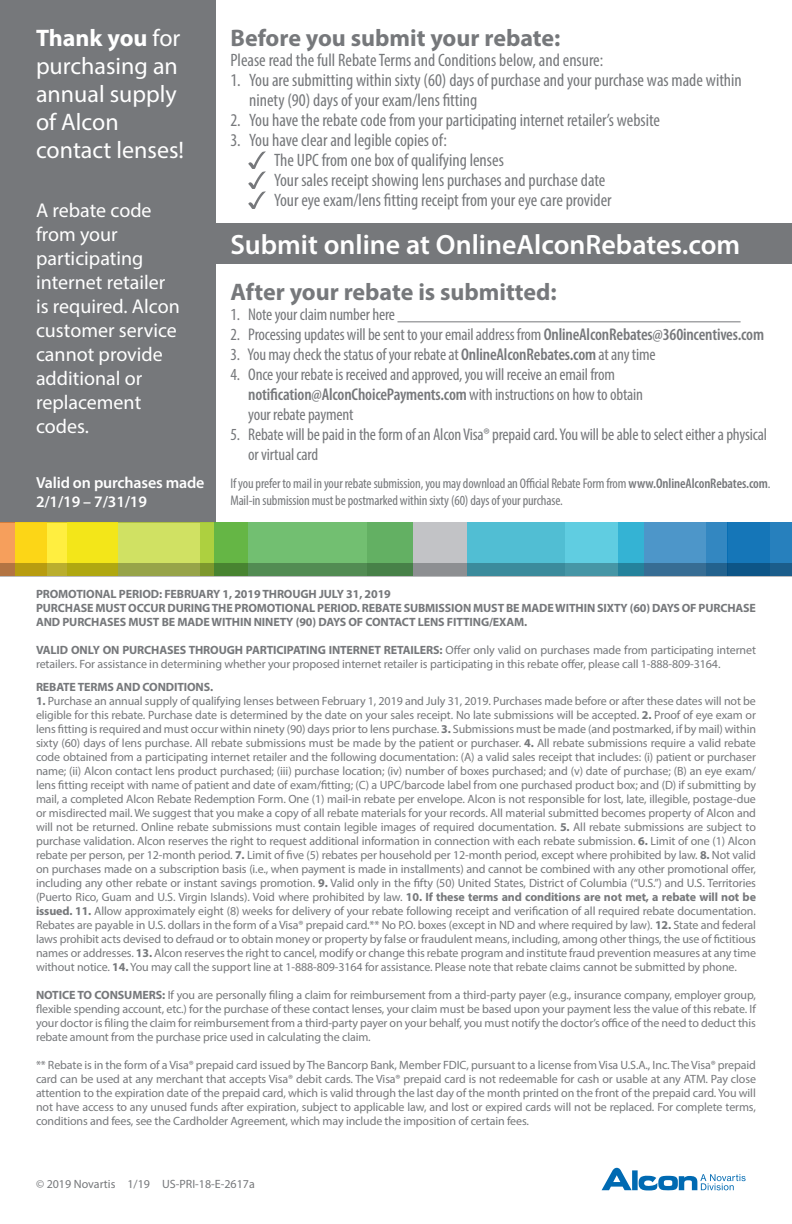
<style>
.page{position:relative;width:792px;height:1224px;background:#fff}
.page>*{position:absolute;margin:0;border:0;box-sizing:border-box;transform-origin:0 0}
.t1{font:600 28px "Myriad Pro";color:#fff}
.t2{font:24px/28px "Myriad Pro";color:#fff}
.t3{font:700 24px "Myriad Pro";color:#76787b}
.t4{font:20px/24px "Myriad Pro";color:#fff}
.t5{font:condensed 18px/20px "Myriad Pro";color:#76787b}
.t6{font:condensed 17px/20px "Myriad Pro";letter-spacing:-.01em;color:#76787b}
.t7{font:600 16px "Myriad Pro";letter-spacing:-.01em;color:#fff}
.t8{font:condensed 14px/16.8px "Myriad Pro";letter-spacing:-.01em;color:#76787b}
.t9{font:12px/14px "Myriad Pro";letter-spacing:-.01em;color:#76787b;text-align:justify}
.t10{font:700 12px/14px "Myriad Pro";letter-spacing:-.01em;color:#76787b}
.s1{font-weight:700}
.s2{font-weight:600}
</style>
<div class="page">
<div style="left:205px;top:224px;width:587px;height:40px;background:#76787b"></div>
<div style="left:0;top:0;width:216px;height:522px;background:#76787b"></div>
<hr style="left:397px;top:321px;width:344px;height:1px;background:#76787b">
<svg style="left:602px;top:1168px;width:144px;height:22px"></svg>
<svg style="left:248px;top:151px;width:18px;height:58px"></svg>
<div style="left:619px;top:522px;width:109px;height:54px;background:#4d96c9"></div>
<div style="left:707px;top:522px;width:21px;height:54px;background:#3387c1"></div>
<div style="left:728px;top:522px;width:64px;height:54px;background:#2780bd"></div>
<div style="left:728px;top:522px;width:41px;height:54px;background:#1576b8"></div>
<div style="left:368px;top:522px;width:197px;height:54px;background:#c2c3c6"></div>
<svg style="left:214px;top:522px;width:199px;height:41px;background:#6cb966"></svg>
<svg style="left:118px;top:522px;width:96px;height:41px;background:#cadd5d"></svg>
<div style="left:0;top:522px;width:47px;height:54px;background:#f69f5c"></div>
<svg style="left:15px;top:522px;width:103px;height:41px;background:#f7e21f"></svg>
<svg style="left:467px;top:522px;width:176px;height:41px;background:#51c0d7"></svg>
<svg style="left:0;top:563px;width:792px;height:13px;background:#5d8967"></svg>
<p class="t2" style="left:36px;top:24px;width:150px"><span class="s1">Thank you</span> for purchasing an annual supply of Alcon contact lenses!</p>
<p class="t4" style="left:36px;top:197px;width:145px">A rebate code from your participating internet retailer is required. Alcon customer service cannot provide additional or replacement codes.</p>
<p class="t7" style="left:36px;top:472px;width:170px">Valid on purchases made</p>
<p class="t7" style="left:36px;top:492px;width:112px">2/1/19 – 7/31/19</p>
<p class="t3" style="left:230px;top:22px;width:332px">Before you submit your rebate:</p>
<p class="t5" style="left:230px;top:50px;width:374px">Please read the full Rebate Terms and Conditions below, and ensure:</p>
<p class="t5" style="left:249px;top:70px;width:494px;text-indent:-19px">1. You are submitting within sixty (60) days of purchase and your purchase was made within ninety (90) days of your exam/lens fitting</p>
<p class="t5" style="left:230px;top:110px;width:431px">2. You have the rebate code from your participating internet retailer’s website</p>
<p class="t5" style="left:230px;top:130px;width:218px">3. You have clear and legible copies of:</p>
<p class="t5" style="left:274px;top:150px;width:231px">The UPC from one box of qualifying lenses</p>
<p class="t5" style="left:274px;top:170px;width:333px">Your sales receipt showing lens purchases and purchase date</p>
<p class="t5" style="left:274px;top:190px;width:339px">Your eye exam/lens fitting receipt from your eye care provider</p>
<p class="t1" style="left:230px;top:227px;width:511px">Submit online at OnlineAlconRebates.com</p>
<p class="t3" style="left:230px;top:276px;width:328px">After your rebate is submitted:</p>
<p class="t6" style="left:230px;top:304px;width:166px">1. Note your claim number here</p>
<p class="t6" style="left:230px;top:324px;width:535px">2. Processing updates will be sent to your email address from <span class="s2">OnlineAlconRebates@360incentives.com</span></p>
<p class="t6" style="left:230px;top:344px;width:427px">3. You may check the status of your rebate at <span class="s2">OnlineAlconRebates.com</span> at any time</p>
<p class="t6" style="left:248px;top:364px;width:396px;text-indent:-18px">4. Once your rebate is received and approved, you will receive an email from <span class="s2">notification@AlconChoicePayments.com</span> with instructions on how to obtain your rebate payment</p>
<p class="t6" style="left:248px;top:424px;width:520px;text-indent:-18px">5. Rebate will be paid in the form of an Alcon Visa® prepaid card. You will be able to select either a physical or virtual card</p>
<p class="t8" style="left:230px;top:475px;width:542px">If you prefer to mail in your rebate submission, you may download an Official Rebate Form from <span class="s2">www.OnlineAlconRebates.com</span>.<br>Mail-in submission must be postmarked within sixty (60) days of your purchase.</p>
<p class="t10" style="left:36px;top:587px;width:356px">PROMOTIONAL PERIOD: FEBRUARY 1, 2019 THROUGH JULY 31, 2019</p>
<p class="t10" style="left:36px;top:601px;width:722px">PURCHASE MUST OCCUR DURING THE PROMOTIONAL PERIOD. REBATE SUBMISSION MUST BE MADE WITHIN SIXTY (60) DAYS OF PURCHASE<br>AND PURCHASES MUST BE MADE WITHIN NINETY (90) DAYS OF CONTACT LENS FITTING/EXAM.</p>
<p class="t9" style="left:36px;top:643px;width:722px"><span class="s1">VALID ONLY ON PURCHASES THROUGH PARTICIPATING INTERNET RETAILERS:</span> Offer only valid on purchases made from participating internet retailers. For assistance in determining whether your proposed internet retailer is participating in this rebate offer, please call 1-888-809-3164.</p>
<p class="t10" style="left:36px;top:680px;width:179px">REBATE TERMS AND CONDITIONS.</p>
<p class="t9" style="left:36px;top:694px;width:722px"><span class="s1">1.</span> Purchase an annual supply of qualifying lenses between February 1, 2019 and July 31, 2019. Purchases made before or after these dates will not be eligible for this rebate. Purchase date is determined by the date on your sales receipt. No late submissions will be accepted. <span class="s1">2.</span> Proof of eye exam or lens fitting is required and must occur within ninety (90) days prior to lens purchase. <span class="s1">3.</span> Submissions must be made (and postmarked, if by mail) within sixty (60) days of lens purchase. All rebate submissions must be made by the patient or purchaser. <span class="s1">4.</span> All rebate submissions require a valid rebate code obtained from a participating internet retailer and the following documentation: (A) a valid sales receipt that includes: (i) patient or purchaser name; (ii) Alcon contact lens product purchased; (iii) purchase location; (iv) number of boxes purchased; and (v) date of purchase; (B) an eye exam/ lens fitting receipt with name of patient and date of exam/fitting; (C) a UPC/barcode label from one purchased product box; and (D) if submitting by mail, a completed Alcon Rebate Redemption Form. One (1) mail-in rebate per envelope. Alcon is not responsible for lost, late, illegible, postage-due or misdirected mail. We suggest that you make a copy of all rebate materials for your records. All material submitted becomes property of Alcon and will not be returned. Online rebate submissions must contain legible images of required documentation. <span class="s1">5.</span> All rebate submissions are subject to purchase validation. Alcon reserves the right to request additional information in connection with each rebate submission. <span class="s1">6.</span> Limit of one (1) Alcon rebate per person, per 12-month period. <span class="s1">7.</span> Limit of five (5) rebates per household per 12-month period, except where prohibited by law. <span class="s1">8.</span> Not valid on purchases made on a subscription basis (i.e., when payment is made in installments) and cannot be combined with any other promotional offer, including any other rebate or instant savings promotion. <span class="s1">9.</span> Valid only in the fifty (50) United States, District of Columbia (“U.S.”) and U.S. Territories (Puerto Rico, Guam and U.S. Virgin Islands). Void where prohibited by law. <span class="s1">10. If these terms and conditions are not met, a rebate will not be issued. 11.</span> Allow approximately eight (8) weeks for delivery of your rebate following receipt and verification of all required rebate documentation.<br>Rebates are payable in U.S. dollars in the form of a Visa® prepaid card.** No P.O. boxes (except in ND and where required by law). <span class="s1">12.</span> State and federal laws prohibit acts devised to defraud or to obtain money or property by false or fraudulent means, including, among other things, the use of fictitious names or addresses. <span class="s1">13.</span> Alcon reserves the right to cancel, modify or change this rebate program and institute fraud prevention measures at any time without notice. <span class="s1">14.</span> You may call the support line at 1-888-809-3164 for assistance. Please note that rebate claims cannot be submitted by phone.</p>
<p class="t9" style="left:36px;top:988px;width:722px"><span class="s1">NOTICE TO CONSUMERS:</span> If you are personally filing a claim for reimbursement from a third-party payer (e.g., insurance company, employer group, flexible spending account, etc.) for the purchase of these contact lenses, your claim must be based upon your payment less the value of this rebate. If your doctor is filing the claim for reimbursement from a third-party payer on your behalf, you must notify the doctor’s office of the need to deduct this rebate amount from the purchase price used in calculating the claim.</p>
<p class="t9" style="left:36px;top:1058px;width:722px">** Rebate is in the form of a Visa® prepaid card issued by The Bancorp Bank, Member FDIC, pursuant to a license from Visa U.S.A., Inc. The Visa® prepaid card can be used at any merchant that accepts Visa® debit cards. The Visa® prepaid card is not redeemable for cash or usable at any ATM. Pay close attention to the expiration date of the prepaid card, which is valid through the last day of the month printed on the front of the prepaid card. You will not have access to any unused funds after expiration, subject to applicable law, and lost or expired cards will not be replaced. For complete terms, conditions and fees, see the Cardholder Agreement, which may include the imposition of certain fees.</p>
<p class="t9" style="left:36px;top:1177px;width:220px">© 2019 Novartis 1/19 US-PRI-18-E-2617a</p>
</div>
